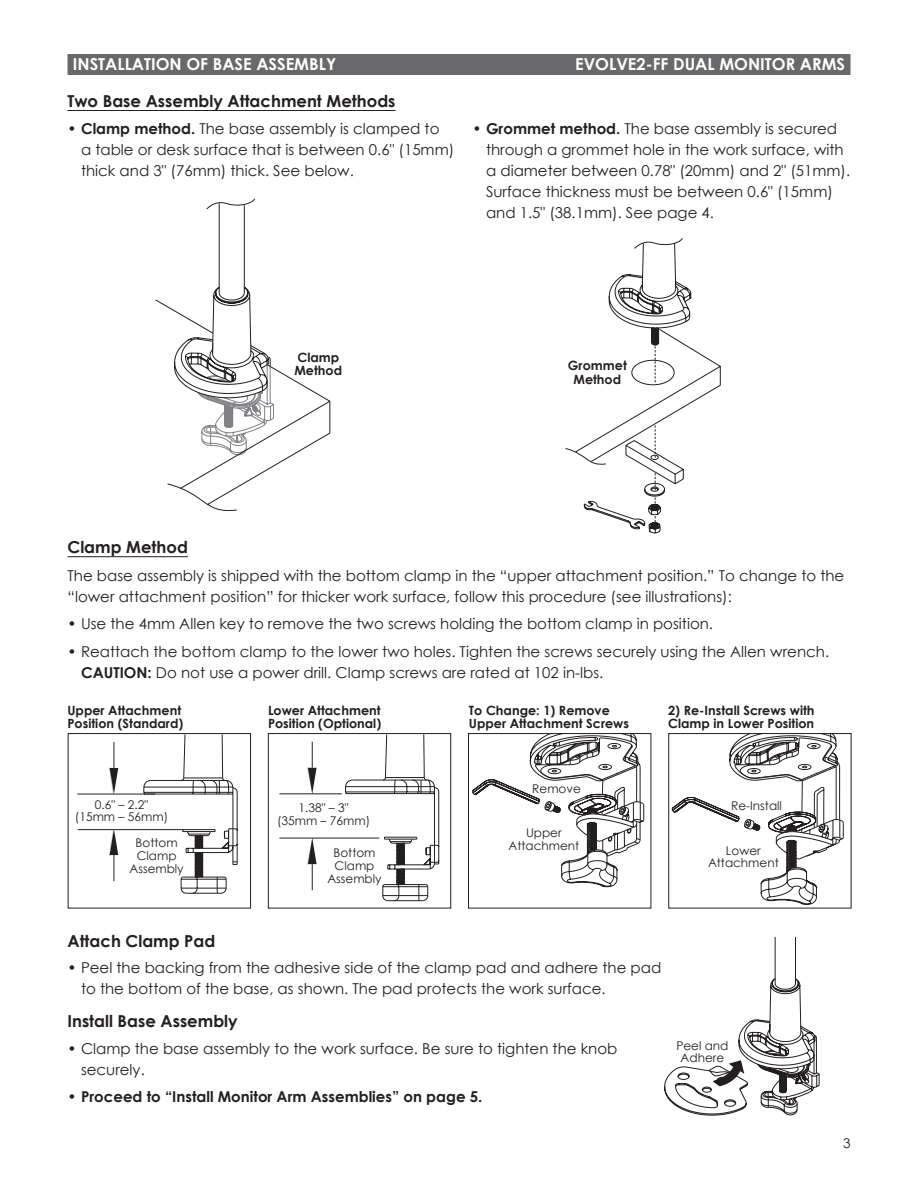
<style>
.page{position:relative;width:918px;height:1188px;background:#fff}
.page>*{position:absolute;margin:0;border:0;box-sizing:border-box;transform-origin:0 0}
.t1{font:700 16.5px "Century Gothic";color:#231f20}
.t2{font:700 16.5px "Century Gothic";color:#fff}
.t3{font:15px/21px "Century Gothic";color:#231f20}
.t4{font:700 15px "Century Gothic";color:#231f20}
.t5{font:13.5px "Century Gothic";color:#231f20}
.t6{font:700 12.75px/13.5px "Century Gothic";color:#231f20}
.t7{font:12px/12.8px "Century Gothic";color:#231f20;text-align:center}
.s1{font-weight:700}
.s2{font-weight:400}
</style>
<div class="page">
<hr style="left:68px;top:556px;width:120px;height:1px;background:#231f20">
<hr style="left:68px;top:110px;width:328px;height:1px;background:#231f20">
<div style="left:68px;top:54px;width:782px;height:21px;background:#69696c"></div>
<svg style="left:68px;top:733px;width:383px;height:175px"></svg>
<svg style="left:468px;top:733px;width:384px;height:175px"></svg>
<svg style="left:672px;top:734px;width:172px;height:171px"></svg>
<svg style="left:664px;top:937px;width:155px;height:178px"></svg>
<svg style="left:156px;top:199px;width:175px;height:313px"></svg>
<svg style="left:565px;top:292px;width:155px;height:241px"></svg>
<svg style="left:655px;top:424px;width:1px;height:35px"></svg>
<svg style="left:655px;top:472px;width:1px;height:36px"></svg>
<svg style="left:655px;top:515px;width:1px;height:12px"></svg>
<svg style="left:565px;top:238px;width:126px;height:145px"></svg>
<p class="t2" style="left:73px;top:52px;width:265px">INSTALLATION OF BASE ASSEMBLY</p>
<p class="t2" style="left:575px;top:52px;width:271px">EVOLVE2-FF DUAL MONITOR ARMS</p>
<p class="t1" style="left:68px;top:88px;width:330px">Two Base Assembly Attachment Methods</p>
<p class="t3" style="left:81px;top:118px;width:375px;text-indent:-14px">• <span class="s1">Clamp method.</span> The base assembly is clamped to<br>a table or desk surface that is between 0.6" (15mm) thick and 3" (76mm) thick. See below.</p>
<p class="t3" style="left:486px;top:118px;width:366px;text-indent:-14px">• <span class="s1">Grommet method.</span> The base assembly is secured through a grommet hole in the work surface, with a diameter between 0.78" (20mm) and 2" (51mm).<br>Surface thickness must be between 0.6" (15mm) and 1.5" (38.1mm). See page 4.</p>
<p class="t6" style="left:294px;top:350px;width:49px">Clamp<br>Method</p>
<p class="t6" style="left:568px;top:358px;width:60px;text-align:center">Grommet<br>Method</p>
<p class="t1" style="left:68px;top:535px;width:122px">Clamp Method</p>
<p class="t3" style="left:68px;top:564px;width:778px">The base assembly is shipped with the bottom clamp in the “upper attachment position.” To change to the “lower attachment position” for thicker work surface, follow this procedure (see illustrations):</p>
<p class="t3" style="left:68px;top:613px;width:647px">• Use the 4mm Allen key to remove the two screws holding the bottom clamp in position.</p>
<p class="t3" style="left:81px;top:640px;width:750px;text-indent:-14px">• Reattach the bottom clamp to the lower two holes. Tighten the screws securely using the Allen wrench.<br><span class="s1">CAUTION:</span> Do not use a power drill. Clamp screws are rated at 102 in-lbs.</p>
<p class="t6" style="left:68px;top:703px;width:117px">Upper Attachment<br>Position (Standard)</p>
<p class="t6" style="left:268px;top:703px;width:115px">Lower Attachment<br>Position (Optional)</p>
<p class="t6" style="left:469px;top:703px;width:162px">To Change: 1) Remove<br>Upper Attachment Screws</p>
<p class="t6" style="left:668px;top:703px;width:148px">2) Re-Install Screws with<br>Clamp in Lower Position</p>
<p class="t7" style="left:75px;top:798px;width:95px">0.6" – 2.2" (15mm – 56mm)</p>
<p class="t7" style="left:129px;top:837px;width:56px">Bottom<br>Clamp<br>Assembly</p>
<p class="t7" style="left:277px;top:802px;width:95px">1.38" – 3" (35mm – 76mm)</p>
<p class="t7" style="left:327px;top:846px;width:56px">Bottom<br>Clamp<br>Assembly</p>
<p class="t7" style="left:532px;top:782px;width:50px">Remove</p>
<p class="t7" style="left:508px;top:826px;width:72px">Upper<br>Attachment</p>
<p class="t7" style="left:731px;top:799px;width:52px">Re-Install</p>
<p class="t7" style="left:708px;top:844px;width:72px">Lower<br>Attachment</p>
<p class="t1" style="left:68px;top:928px;width:149px">Attach Clamp Pad</p>
<p class="t3" style="left:81px;top:957px;width:582px;text-indent:-14px">• Peel the backing from the adhesive side of the clamp pad and adhere the pad to the bottom of the base, as shown. The pad protects the work surface.</p>
<p class="t1" style="left:68px;top:1009px;width:172px">Install Base Assembly</p>
<p class="t3" style="left:81px;top:1037px;width:538px;text-indent:-14px">• Clamp the base assembly to the work surface. Be sure to tighten the knob securely.</p>
<p class="t4" style="left:68px;top:1085px;width:416px"><span class="s2">•</span> Proceed to “Install Monitor Arm Assemblies” on page 5.</p>
<p class="t7" style="left:676px;top:1039px;width:54px;line-height:12px">Peel and<br>Adhere</p>
<p class="t5" style="left:843px;top:1134px;width:9px">3</p>
</div>
